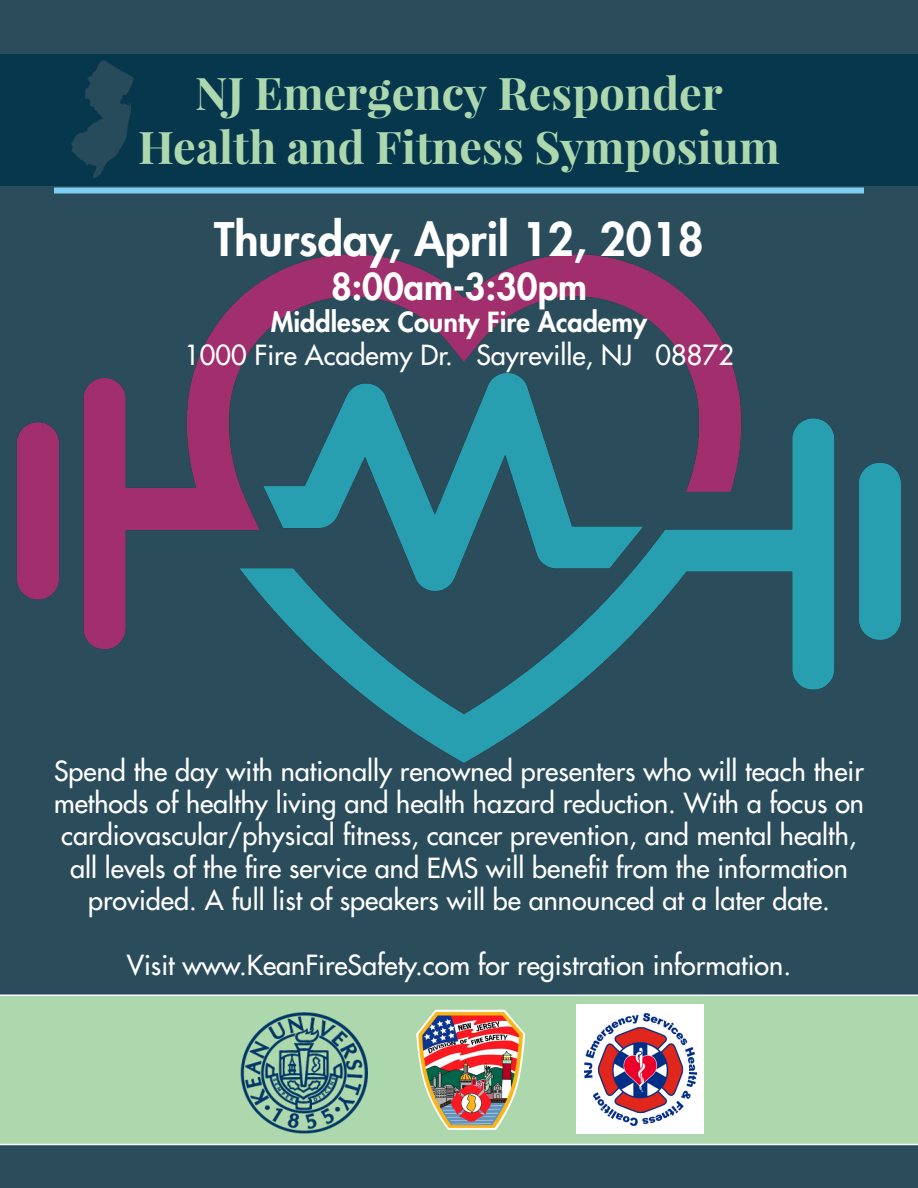
<style>
.page{position:relative;width:918px;height:1188px;background:#2a4c5b}
.page>*{position:absolute;margin:0;border:0;box-sizing:border-box;transform-origin:0 0}
.t1{font:700 45px/54px "Playfair Display";color:#add8ae;text-align:center}
.t2{font:800 45px "Futura Std";color:#fff}
.t3{font:800 36px "Futura Std";color:#fff}
.t4{font:500 27px/32.4px "Futura Std";color:#fff;text-align:center}
.t5{font:800 27px "Futura Std";color:#fff}
</style>
<div class="page">
<div style="left:0;top:994px;width:918px;height:151px;background:#add8ae"></div>
<div style="left:0;top:54px;width:918px;height:132px;background:#06374d"></div>
<img style="left:17px;top:254px;width:884px;height:509px">
<div style="left:576px;top:1004px;width:128px;height:130px;background:#fff"></div>
<img style="left:584px;top:1014px;width:112px;height:112px">
<div style="left:54px;top:188px;width:810px;height:6px;background:#7ecef3"></div>
<img style="left:240px;top:1012px;width:128px;height:122px">
<img style="left:402px;top:997px;width:140px;height:149px">
<img style="left:71px;top:60px;width:63px;height:118px">
<p class="t1" style="left:138px;top:66px;width:643px">NJ Emergency Responder<br>Health and Fitness Symposium</p>
<p class="t2" style="left:214px;top:211px;width:491px">Thursday, April 12, 2018</p>
<p class="t3" style="left:331px;top:264px;width:257px">8:00am-3:30pm</p>
<p class="t5" style="left:271px;top:305px;width:378px">Middlesex County Fire Academy</p>
<p class="t4" style="left:184px;top:339px;width:551px">1000 Fire Academy Dr. Sayreville, NJ 08872</p>
<p class="t4" style="left:54px;top:755px;width:812px">Spend the day with nationally renowned presenters who will teach their methods of healthy living and health hazard reduction. With a focus on cardiovascular/physical fitness, cancer prevention, and mental health, all levels of the fire service and EMS will benefit from the information provided. A full list of speakers will be announced at a later date.</p>
<p class="t4" style="left:127px;top:949px;width:666px">Visit www.KeanFireSafety.com for registration information.</p>
</div>
